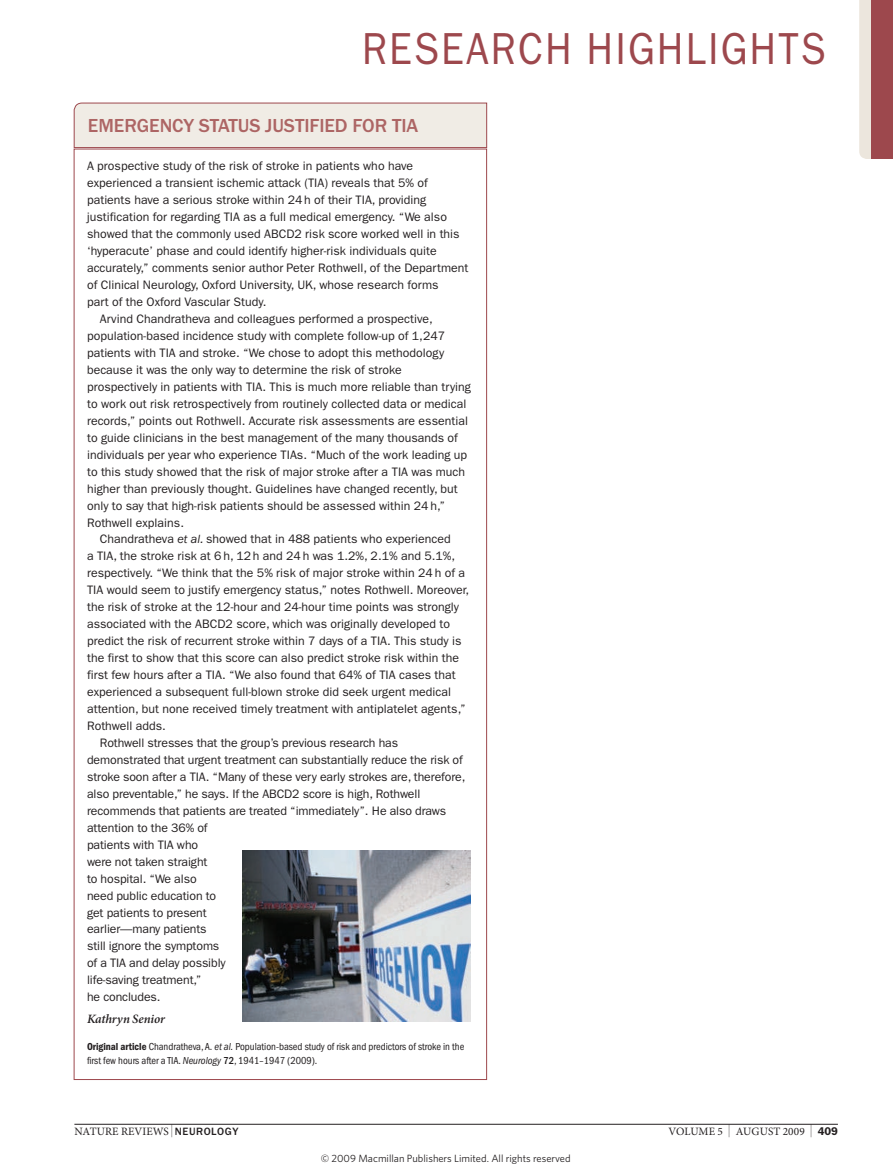
<style>
.page{position:relative;width:893px;height:1174px;background:#fff}
.page>*{position:absolute;margin:0;border:0;box-sizing:border-box;transform-origin:0 0}
.t1{font:45px "ITC Franklin Gothic Std";letter-spacing:.05em;color:#9d484d;scale:.9 1}
.t2{font:500 19.5px "ITC Franklin Gothic Std";letter-spacing:-.005em;color:#ad6564}
.t3{font:italic 600 12.75px "Minion Pro";letter-spacing:-.01em;color:#231f20}
.t4{font:12.3px "ITC Franklin Gothic Std";color:#231f20}
.t5{font:11.25px "Minion Pro";letter-spacing:.01em;color:#231f20}
.t6{font:condensed 10.5px/14.2px "ITC Franklin Gothic Std";letter-spacing:-.005em;color:#231f20}
.t7{font:10.5px "Whitney";color:#231f20}
.s1{font-style:italic}
.s2{font-family:"ITC Franklin Gothic Std Dm Cd";font-stretch:normal}
.s3{font-weight:500}
.s4{font-size:12.9px}
.s5{font-family:"ITC Franklin Gothic Std";font-weight:500;font-size:10.95px}
.s6{font-family:"ITC Franklin Gothic Std";font-weight:600}
</style>
<div class="page">
<hr style="left:74px;top:1124px;width:764px;height:1px;background:#231f20">
<svg style="left:859px;top:0;width:13px;height:159px;background:#e6dad2"></svg>
<div style="left:872px;top:0;width:21px;height:159px;background:#9d484d"></div>
<div style="left:74px;top:103px;width:413px;height:45px;background:#f0ece5"></div>
<img style="left:243px;top:850px;width:227px;height:172px">
<h1 class="t1" style="left:362px;top:23px;width:517px">research highlights</h1>
<h2 class="t2" style="left:88px;top:115px;width:332px">EMERGENCY STATUS JUSTIFIED FOR TIA</h2>
<p class="t4" style="left:87px;top:159px;width:328px">a prospective study of the risk of stroke in patients who have</p>
<p class="t4" style="left:87px;top:176px;width:342px">experienced a transient ischemic attack (tia) reveals that 5% of</p>
<p class="t4" style="left:87px;top:193px;width:341px">patients have a serious stroke within 24h of their tia, providing</p>
<p class="t4" style="left:87px;top:210px;width:361px">justification for regarding tia as a full medical emergency. “We also</p>
<p class="t4" style="left:87px;top:227px;width:374px">showed that the commonly used aBcD2 risk score worked well in this</p>
<p class="t4" style="left:87px;top:244px;width:351px">‘hyperacute’ phase and could identify higher-risk individuals quite</p>
<p class="t4" style="left:87px;top:261px;width:383px">accurately,” comments senior author Peter rothwell, of the Department</p>
<p class="t4" style="left:87px;top:278px;width:353px">of clinical Neurology, Oxford University, UK, whose research forms</p>
<p class="t4" style="left:87px;top:295px;width:181px">part of the Oxford Vascular study.</p>
<p class="t4" style="left:100px;top:312px;width:335px">arvind chandratheva and colleagues performed a prospective,</p>
<p class="t4" style="left:87px;top:329px;width:360px">population-based incidence study with complete follow-up of 1,247</p>
<p class="t4" style="left:87px;top:346px;width:359px">patients with tia and stroke. “We chose to adopt this methodology</p>
<p class="t4" style="left:87px;top:363px;width:316px">because it was the only way to determine the risk of stroke</p>
<p class="t4" style="left:87px;top:379px;width:386px">prospectively in patients with tia. this is much more reliable than trying</p>
<p class="t4" style="left:87px;top:396px;width:381px">to work out risk retrospectively from routinely collected data or medical</p>
<p class="t4" style="left:87px;top:413px;width:382px">records,” points out rothwell. accurate risk assessments are essential</p>
<p class="t4" style="left:87px;top:430px;width:372px">to guide clinicians in the best management of the many thousands of</p>
<p class="t4" style="left:87px;top:447px;width:382px">individuals per year who experience tias. “Much of the work leading up</p>
<p class="t4" style="left:87px;top:464px;width:380px">to this study showed that the risk of major stroke after a tia was much</p>
<p class="t4" style="left:87px;top:481px;width:372px">higher than previously thought. guidelines have changed recently, but</p>
<p class="t4" style="left:87px;top:498px;width:360px">only to say that high-risk patients should be assessed within 24 h,”</p>
<p class="t4" style="left:87px;top:515px;width:98px">rothwell explains.</p>
<p class="t4" style="left:100px;top:532px;width:352px">chandratheva <span class="s1">et al.</span> showed that in 488 patients who experienced</p>
<p class="t4" style="left:87px;top:549px;width:370px">a tia, the stroke risk at 6h, 12h and 24h was 1.2%, 2.1% and 5.1%,</p>
<p class="t4" style="left:87px;top:566px;width:380px">respectively. “We think that the 5% risk of major stroke within 24 h of a</p>
<p class="t4" style="left:87px;top:583px;width:384px">tia would seem to justify emergency status,” notes rothwell. Moreover,</p>
<p class="t4" style="left:87px;top:600px;width:373px">the risk of stroke at the 12-hour and 24-hour time points was strongly</p>
<p class="t4" style="left:87px;top:617px;width:364px">associated with the aBcD2 score, which was originally developed to</p>
<p class="t4" style="left:87px;top:634px;width:376px">predict the risk of recurrent stroke within 7 days of a tia. this study is</p>
<p class="t4" style="left:87px;top:651px;width:374px">the first to show that this score can also predict stroke risk within the</p>
<p class="t4" style="left:87px;top:668px;width:370px">first few hours after a tia. “We also found that 64% of tia cases that</p>
<p class="t4" style="left:87px;top:685px;width:365px">experienced a subsequent full-blown stroke did seek urgent medical</p>
<p class="t4" style="left:87px;top:702px;width:380px">attention, but none received timely treatment with antiplatelet agents,”</p>
<p class="t4" style="left:87px;top:718px;width:80px">rothwell adds.</p>
<p class="t4" style="left:100px;top:735px;width:300px">rothwell stresses that the group’s previous research has</p>
<p class="t4" style="left:87px;top:752px;width:377px">demonstrated that urgent treatment can substantially reduce the risk of</p>
<p class="t4" style="left:87px;top:769px;width:380px">stroke soon after a tia. “Many of these very early strokes are, therefore,</p>
<p class="t4" style="left:87px;top:786px;width:335px">also preventable,” he says. if the aBcD2 score is high, rothwell</p>
<p class="t4" style="left:87px;top:803px;width:361px">recommends that patients are treated “immediately”. he also draws</p>
<p class="t4" style="left:87px;top:820px;width:122px">attention to the 36% of</p>
<p class="t4" style="left:87px;top:837px;width:113px">patients with tia who</p>
<p class="t4" style="left:87px;top:854px;width:122px">were not taken straight</p>
<p class="t4" style="left:87px;top:871px;width:111px">to hospital. “We also</p>
<p class="t4" style="left:87px;top:888px;width:131px">need public education to</p>
<p class="t4" style="left:87px;top:905px;width:121px">get patients to present</p>
<p class="t4" style="left:87px;top:922px;width:121px">earlier—many patients</p>
<p class="t4" style="left:87px;top:939px;width:134px">still ignore the symptoms</p>
<p class="t4" style="left:87px;top:956px;width:140px">of a tia and delay possibly</p>
<p class="t4" style="left:87px;top:973px;width:116px">life-saving treatment,”</p>
<p class="t4" style="left:87px;top:990px;width:75px">he concludes.</p>
<p class="t3" style="left:87px;top:1009px;width:79px">Kathryn Senior</p>
<p class="t6" style="left:87px;top:1039px;width:379px"><span class="s2">Original article</span> Chandratheva, A. <span class="s1">et al.</span> Population-based study of risk and predictors of stroke in the first few hours after a TIA. <span class="s1">Neurology</span> <span class="s3">72</span>, 1941–1947 (2009).</p>
<p class="t5" style="left:74px;top:1123px;width:165px">NATURE REVIEWS <span class="s4">|</span> <span class="s5">NEUROLOGY</span></p>
<p class="t5" style="left:669px;top:1123px;width:171px">VOLUME 5 <span class="s4">|</span> AUGUST 2009 <span class="s4">|</span> <span class="s6">409</span></p>
<p class="t7" style="left:321px;top:1152px;width:251px">© 2009 Macmillan Publishers Limited. All rights reserved</p>
</div>
